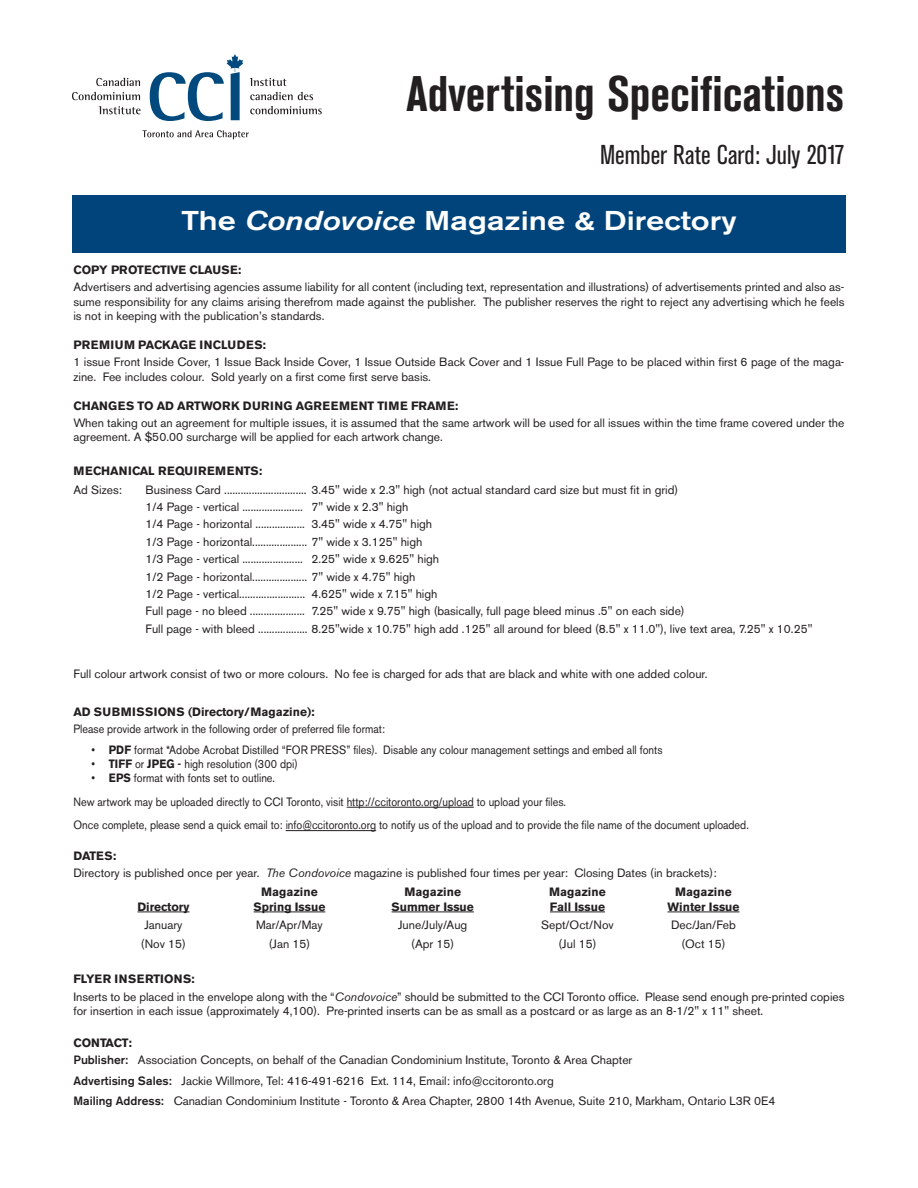
<style>
.page{position:relative;width:918px;height:1188px;background:#fff}
.page>*{position:absolute;margin:0;border:0;box-sizing:border-box;transform-origin:0 0}
.t1{font:700 condensed 49.5px "Akzidenz Grotesk BE";color:#231f20}
.t2{font:500 27px "Akzidenz Grotesk BE";color:#fff;scale:1.2 1}
.t3{font:condensed 27px "Akzidenz Grotesk BE";color:#231f20}
.t4{font:12px/17.4px "Akzidenz Grotesk BE";color:#231f20}
.t5{font:12px/23.4px "Akzidenz Grotesk BE";color:#231f20;scale:.9 1}
.t6{font:700 12px "Akzidenz Grotesk BE";color:#231f20}
.t7{font:700 12px "Akzidenz Grotesk BE";letter-spacing:.02em;color:#231f20}
.t8{font:700 12px "Akzidenz Grotesk BE";letter-spacing:.04em;color:#231f20}
.s1{font-style:italic}
.s2{font-weight:700}
.s3{font-weight:500}
</style>
<div class="page">
<hr style="left:347px;top:807px;width:127px;height:1px;background:#231f20">
<hr style="left:286px;top:830px;width:90px;height:1px;background:#231f20">
<hr style="left:138px;top:912px;width:51px;height:1px;background:#231f20">
<hr style="left:254px;top:912px;width:71px;height:1px;background:#231f20">
<hr style="left:392px;top:912px;width:82px;height:1px;background:#231f20">
<hr style="left:550px;top:912px;width:55px;height:1px;background:#231f20">
<hr style="left:668px;top:912px;width:72px;height:1px;background:#231f20">
<svg style="left:96px;top:78px;width:44px;height:8px"></svg>
<svg style="left:72px;top:92px;width:68px;height:8px"></svg>
<svg style="left:99px;top:106px;width:42px;height:8px"></svg>
<svg style="left:250px;top:78px;width:36px;height:8px"></svg>
<svg style="left:250px;top:92px;width:63px;height:8px"></svg>
<svg style="left:250px;top:106px;width:72px;height:8px"></svg>
<svg style="left:150px;top:54px;width:93px;height:67px"></svg>
<svg style="left:142px;top:130px;width:107px;height:9px"></svg>
<div style="left:72px;top:195px;width:774px;height:58px;background:#00447b"></div>
<h1 class="t1" style="left:406px;top:76px;width:440px">Advertising Specifications</h1>
<h2 class="t3" style="left:600px;top:145px;width:246px">Member Rate Card: July 2017</h2>
<h2 class="t2" style="left:181px;top:211px;width:464px">The <span class="s1">Condovoice</span> Magazine &amp; Directory</h2>
<p class="t6" style="left:74px;top:265px;width:169px">COPY PROTECTIVE CLAUSE:</p>
<p class="t4" style="left:73px;top:281px;width:773px;line-height:14.4px;text-align:justify">Advertisers and advertising agencies assume liability for all content (including text, representation and illustrations) of advertisements printed and also as&shy;sume responsibility for any claims arising therefrom made against the publisher. The publisher reserves the right to reject any advertising which he feels is not in keeping with the publication’s standards.</p>
<p class="t8" style="left:74px;top:340px;width:194px">PREMIUM PACKAGE INCLUDES:</p>
<p class="t4" style="left:74px;top:356px;width:773px;line-height:14.4px">1 issue Front Inside Cover, 1 Issue Back Inside Cover, 1 Issue Outside Back Cover and 1 Issue Full Page to be placed within first 6 page of the maga&shy;zine. Fee includes colour. Sold yearly on a first come first serve basis.</p>
<p class="t7" style="left:74px;top:401px;width:386px">CHANGES TO AD ARTWORK DURING AGREEMENT TIME FRAME:</p>
<p class="t4" style="left:74px;top:417px;width:773px;line-height:14.4px">When taking out an agreement for multiple issues, it is assumed that the same artwork will be used for all issues within the time frame covered under the agreement. A $50.00 surcharge will be applied for each artwork change.</p>
<p class="t7" style="left:74px;top:466px;width:190px">MECHANICAL REQUIREMENTS:</p>
<p class="t4" style="left:74px;top:482px;width:50px">Ad Sizes:</p>
<p class="t4" style="left:146px;top:482px;width:668px">Business Card .............................. 3.45" wide x 2.3" high (not actual standard card size but must fit in grid)<br>1/4 Page - vertical ...................... 7" wide x 2.3" high<br>1/4 Page - horizontal .................. 3.45" wide x 4.75" high<br>1/3 Page - horizontal.................... 7" wide x 3.125" high<br>1/3 Page - vertical ...................... 2.25" wide x 9.625" high<br>1/2 Page - horizontal.................... 7" wide x 4.75" high<br>1/2 Page - vertical........................ 4.625" wide x 7.15" high<br>Full page - no bleed .................... 7.25" wide x 9.75" high (basically, full page bleed minus .5" on each side)<br>Full page - with bleed .................. 8.25"wide x 10.75" high add .125" all around for bleed (8.5" x 11.0"), live text area, 7.25" x 10.25"</p>
<p class="t4" style="left:74px;top:666px;width:636px">Full colour artwork consist of two or more colours. No fee is charged for ads that are black and white with one added colour.</p>
<p class="t6" style="left:74px;top:707px;width:243px">AD SUBMISSIONS (Directory/Magazine):</p>
<p class="t5" style="left:74px;top:719px;width:348px">Please provide artwork in the following order of preferred file format:</p>
<p class="t5" style="left:92px;top:739px;width:636px">• <span class="s2">PDF</span> format *Adobe Acrobat Distilled “FOR PRESS” files). Disable any colour management settings and embed all fonts</p>
<p class="t5" style="left:92px;top:753px;width:231px">• <span class="s2">TIFF</span> or <span class="s2">JPEG</span> <span class="s3">-</span> high resolution (300 dpi)</p>
<p class="t5" style="left:74px;top:768px;width:752px;text-indent:18px">• <span class="s2">EPS</span> format with fonts set to outline.<br>New artwork may be uploaded directly to CCI Toronto, visit http://ccitoronto.org/upload to upload your files.<br>Once complete, please send a quick email to: info@ccitoronto.org to notify us of the upload and to provide the file name of the document uploaded.</p>
<p class="t4" style="left:74px;top:848px;width:645px"><span class="s2">DATES:<br></span>Directory is published once per year. <span class="s1">The Condovoice</span> magazine is published four times per year: Closing Dates (in brackets):</p>
<p class="t6" style="left:261px;top:887px;width:58px">Magazine</p>
<p class="t6" style="left:405px;top:887px;width:58px">Magazine</p>
<p class="t6" style="left:549px;top:887px;width:58px">Magazine</p>
<p class="t6" style="left:675px;top:887px;width:58px">Magazine</p>
<p class="t6" style="left:138px;top:902px;width:53px">Directory</p>
<p class="t6" style="left:254px;top:902px;width:73px">Spring Issue</p>
<p class="t6" style="left:392px;top:902px;width:84px">Summer Issue</p>
<p class="t6" style="left:550px;top:902px;width:57px">Fall Issue</p>
<p class="t6" style="left:668px;top:902px;width:73px">Winter Issue</p>
<p class="t4" style="left:144px;top:918px;width:40px">January</p>
<p class="t4" style="left:256px;top:918px;width:68px">Mar/Apr/May</p>
<p class="t4" style="left:398px;top:918px;width:71px">June/July/Aug</p>
<p class="t4" style="left:541px;top:918px;width:74px">Sept/Oct/Nov</p>
<p class="t4" style="left:671px;top:918px;width:66px">Dec/Jan/Feb</p>
<p class="t4" style="left:141px;top:937px;width:46px">(Nov 15)</p>
<p class="t4" style="left:269px;top:937px;width:43px">(Jan 15)</p>
<p class="t4" style="left:411px;top:937px;width:45px">(Apr 15)</p>
<p class="t4" style="left:558px;top:937px;width:40px">(Jul 15)</p>
<p class="t4" style="left:681px;top:937px;width:46px">(Oct 15)</p>
<p class="t4" style="left:73px;top:972px;width:773px"><span class="s2">FLYER INSERTIONS:<br></span>Inserts to be placed in the envelope along with the “<span class="s1">Condovoice</span>” should be submitted to the CCI Toronto office. Please send enough pre-printed copies</p>
<p class="t4" style="left:74px;top:1004px;width:691px">for insertion in each issue (approximately 4,100). Pre-printed inserts can be as small as a postcard or as large as an 8-1/2" x 11" sheet.</p>
<p class="t4" style="left:74px;top:1035px;width:560px"><span class="s2">CONTACT:<br></span><span class="s3">Publisher:</span> Association Concepts, on behalf of the Canadian Condominium Institute, Toronto &amp; Area Chapter</p>
<p class="t4" style="left:73px;top:1072px;width:703px;line-height:20.4px"><span class="s3">Advertising Sales:</span> Jackie Willmore, Tel: 416-491-6216 Ext. 114, Email: info@ccitoronto.org<br><span class="s3">Mailing Address:</span> Canadian Condominium Institute - Toronto &amp; Area Chapter, 2800 14th Avenue, Suite 210, Markham, Ontario L3R 0E4</p>
</div>
